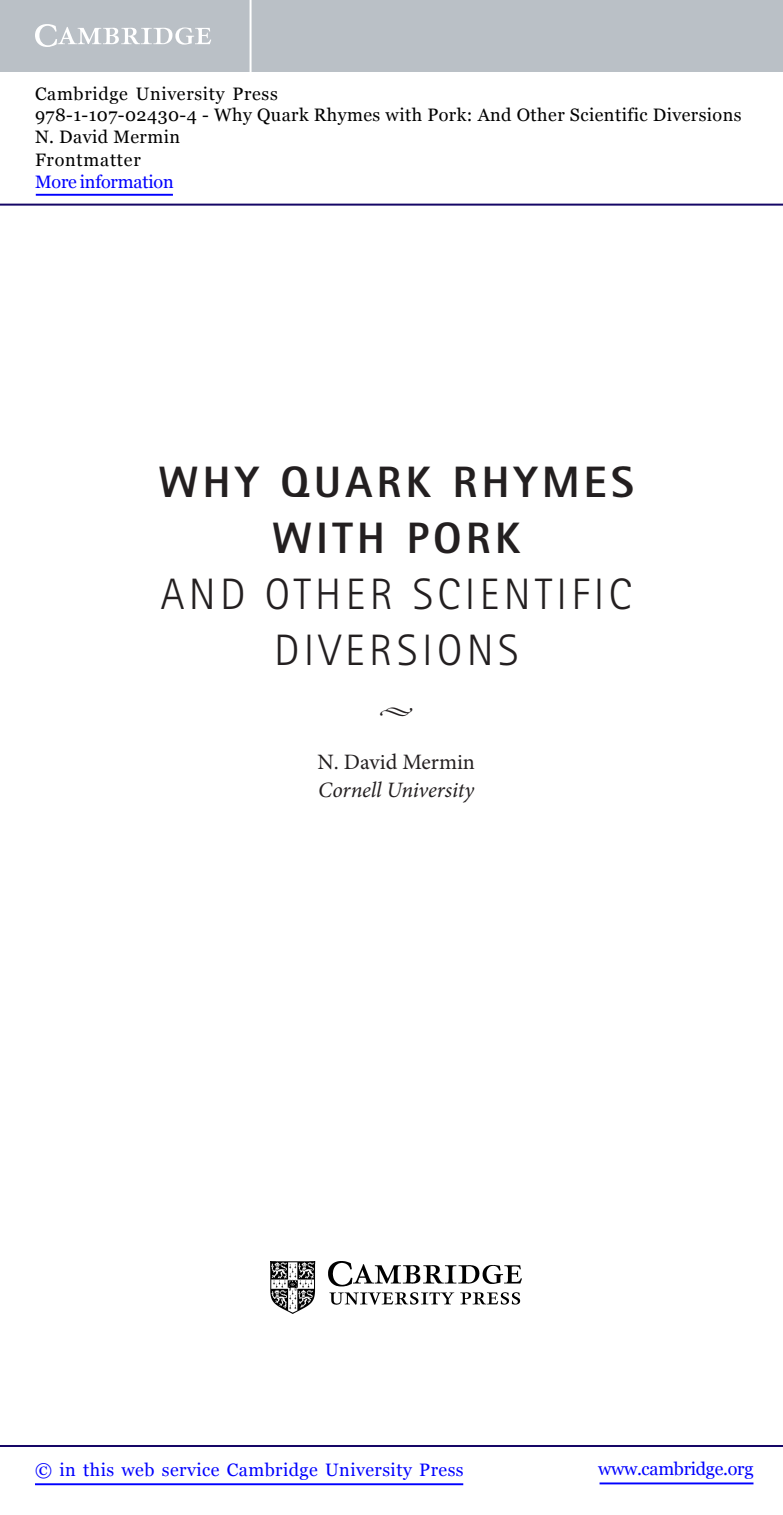
<style>
.page{position:relative;width:783px;height:1515px;background:#fff}
.page>*{position:absolute;margin:0;border:0;box-sizing:border-box;transform-origin:0 0}
.t1{font:300 44px/56px "Rotis Sans Serif Std";letter-spacing:.1em;color:#231f20;text-align:center}
.t2{font:800 44px/56px "Rotis Sans Serif Std";letter-spacing:.1em;color:#231f20;text-align:center}
.t3{font:italic 22px "Minion Pro";letter-spacing:-.005em;color:#231f20}
.t4{font:22px "Minion Pro";color:#231f20}
.t5{font:18px/21.6px "Georgia";letter-spacing:.025em;color:#000}
.t6{font:18px "Georgia";letter-spacing:.025em;color:#00f}
.t7{font:18px "Georgia";letter-spacing:-.015em;color:#00f}
.t8{font:18px "Georgia";letter-spacing:-.01em;color:#00f}
</style>
<div class="page">
<img style="left:271px;top:1261px;width:250px;height:53px">
<hr style="left:599px;top:1482px;width:154px;height:2px;background:#00f">
<hr style="left:0;top:1445px;width:782px;height:2px;background:#150666">
<hr style="left:35px;top:1483px;width:428px;height:2px;background:#00f">
<div style="left:0;top:0;width:782px;height:72px;background:#bac0c6"></div>
<svg style="left:35px;top:24px;width:176px;height:23px"></svg>
<hr style="left:249px;top:0;width:2px;height:72px;background:#fff">
<hr style="left:0;top:204px;width:782px;height:2px;background:#150666">
<hr style="left:36px;top:194px;width:137px;height:2px;background:#00f">
<p class="t5" style="left:35px;top:83px;width:708px">Cambridge University Press<br>978-1-107-02430-4 - Why Quark Rhymes with Pork: And Other Scientific Diversions<br>N. David Mermin</p>
<p class="t5" style="left:35px;top:150px;width:107px">Frontmatter</p>
<p class="t8" style="left:35px;top:171px;width:140px">More information</p>
<h1 class="t2" style="left:158px;top:453px;width:477px">WHY QUARK RHYMES<br>WITH PORK</h1>
<h1 class="t1" style="left:161px;top:566px;width:472px">AND OTHER SCIENTIFIC<br>DIVERSIONS</h1>
<p class="t4" style="left:317px;top:747px;width:159px">N. David Mermin</p>
<p class="t3" style="left:318px;top:774px;width:157px">Cornell University</p>
<p class="t6" style="left:35px;top:1459px;width:430px">© in this web service Cambridge University Press</p>
<p class="t7" style="left:598px;top:1458px;width:157px">www.cambridge.org</p>
</div>
